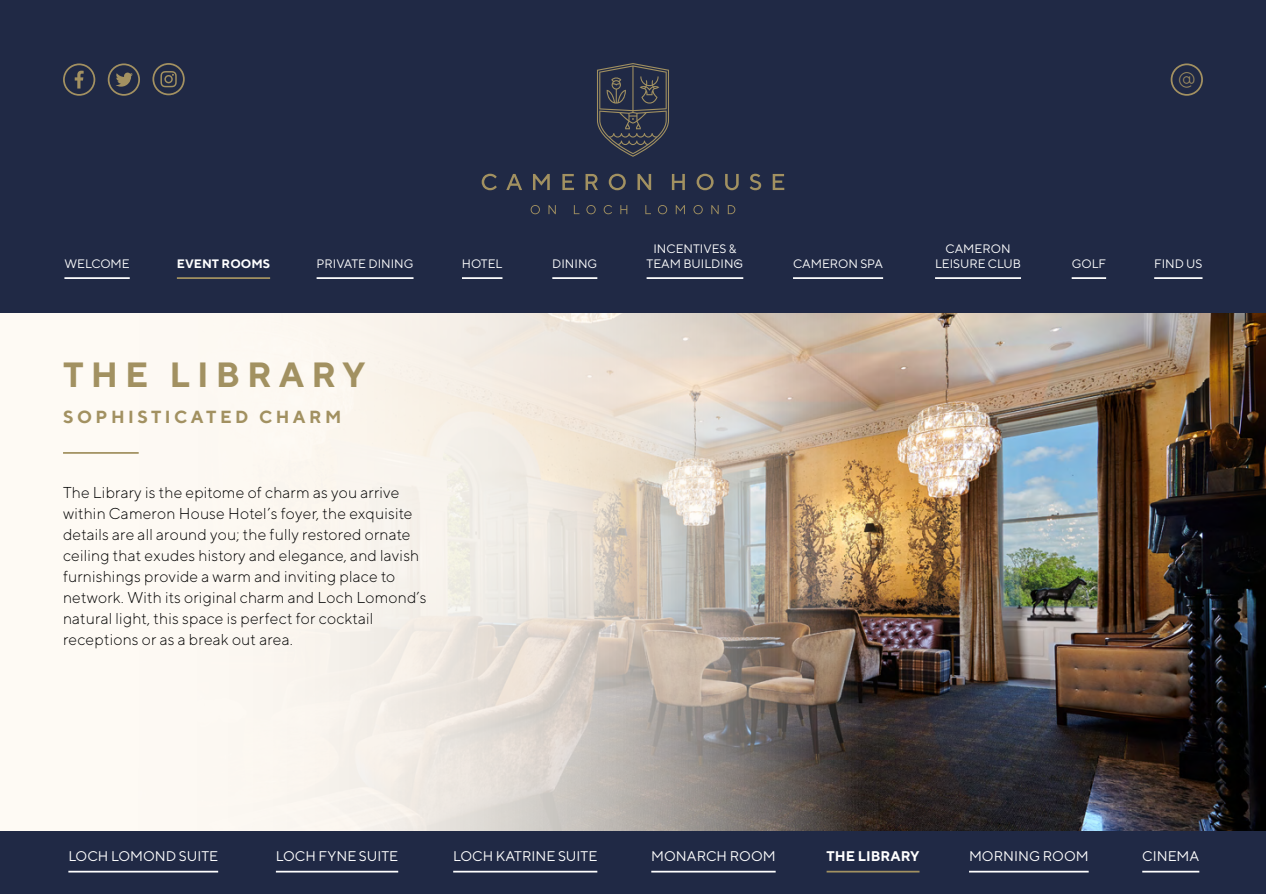
<style>
.page{position:relative;width:1266px;height:894px;background:#fff}
.page>*{position:absolute;margin:0;border:0;box-sizing:border-box;transform-origin:0 0}
.t1{font:700 35px "TT Norms";letter-spacing:.2em;color:#a29161}
.t2{font:300 20.3px "TT Norms";color:#a39161}
.t3{font:700 17.5px "TT Norms";letter-spacing:.2em;color:#a29161}
.t4{font:300 15.75px/21px "TT Norms";letter-spacing:.01em;color:#000}
.t5{font:14px "TT Norms";color:#fff}
.t6{font:700 14px "TT Norms";color:#fff}
.t7{font:12.25px/14.7px "TT Norms";color:#fff;text-align:center}
.t8{font:700 12.25px "TT Norms";color:#fff}
</style>
<div class="page">
<div style="left:0;top:0;width:1265px;height:893px;background:#202945"></div>
<svg style="left:481px;top:174px;width:15px;height:16px"></svg>
<svg style="left:506px;top:174px;width:16px;height:16px"></svg>
<svg style="left:533px;top:174px;width:16px;height:16px"></svg>
<svg style="left:562px;top:174px;width:12px;height:16px"></svg>
<svg style="left:585px;top:174px;width:12px;height:16px"></svg>
<svg style="left:608px;top:174px;width:17px;height:16px"></svg>
<svg style="left:637px;top:174px;width:14px;height:16px"></svg>
<svg style="left:671px;top:174px;width:13px;height:16px"></svg>
<svg style="left:696px;top:174px;width:17px;height:16px"></svg>
<svg style="left:725px;top:174px;width:13px;height:16px"></svg>
<svg style="left:749px;top:174px;width:12px;height:16px"></svg>
<svg style="left:772px;top:174px;width:12px;height:16px"></svg>
<svg style="left:530px;top:205px;width:10px;height:9px"></svg>
<svg style="left:548px;top:205px;width:7px;height:9px"></svg>
<svg style="left:573px;top:205px;width:6px;height:9px"></svg>
<svg style="left:586px;top:205px;width:9px;height:9px"></svg>
<svg style="left:603px;top:205px;width:9px;height:9px"></svg>
<svg style="left:620px;top:205px;width:7px;height:9px"></svg>
<svg style="left:645px;top:205px;width:5px;height:9px"></svg>
<svg style="left:658px;top:205px;width:9px;height:9px"></svg>
<svg style="left:675px;top:205px;width:9px;height:9px"></svg>
<svg style="left:693px;top:205px;width:9px;height:9px"></svg>
<svg style="left:711px;top:205px;width:7px;height:9px"></svg>
<svg style="left:727px;top:205px;width:8px;height:9px"></svg>
<svg style="left:597px;top:63px;width:72px;height:94px"></svg>
<div style="left:63px;top:63px;width:32px;height:33px;border:2px solid #a39161;border-radius:50%"></div>
<svg style="left:75px;top:71px;width:9px;height:17px"></svg>
<div style="left:108px;top:63px;width:32px;height:33px;border:2px solid #a39161;border-radius:50%"></div>
<svg style="left:116px;top:73px;width:17px;height:14px"></svg>
<div style="left:152px;top:63px;width:33px;height:32px;border:2px solid #a39161;border-radius:50%"></div>
<svg style="left:160px;top:71px;width:17px;height:16px"></svg>
<div style="left:1170px;top:63px;width:32px;height:33px;border:2px solid #a39161;border-radius:50%"></div>
<img style="left:877px;top:313px;width:388px;height:518px">
<svg style="left:0;top:313px;width:877px;height:518px;background:#e0d9cf"></svg>
<hr style="left:826px;top:870px;width:93px;height:2px;background:#a29161">
<hr style="left:63px;top:452px;width:76px;height:1px;background:#a29161">
<hr style="left:64px;top:277px;width:66px;height:2px;background:#fff">
<hr style="left:177px;top:277px;width:93px;height:2px;background:#a29161">
<hr style="left:316px;top:277px;width:97px;height:2px;background:#fff">
<hr style="left:462px;top:277px;width:40px;height:2px;background:#fff">
<hr style="left:552px;top:277px;width:45px;height:2px;background:#fff">
<hr style="left:792px;top:277px;width:90px;height:2px;background:#fff">
<hr style="left:1071px;top:277px;width:34px;height:2px;background:#fff">
<hr style="left:1153px;top:277px;width:49px;height:2px;background:#fff">
<hr style="left:934px;top:277px;width:86px;height:2px;background:#fff">
<hr style="left:646px;top:277px;width:97px;height:2px;background:#fff">
<hr style="left:968px;top:870px;width:120px;height:2px;background:#fff">
<hr style="left:1141px;top:870px;width:57px;height:2px;background:#fff">
<hr style="left:68px;top:870px;width:150px;height:2px;background:#fff">
<hr style="left:276px;top:870px;width:122px;height:2px;background:#fff">
<hr style="left:453px;top:870px;width:144px;height:2px;background:#fff">
<hr style="left:651px;top:870px;width:124px;height:2px;background:#fff">
<p class="t2" style="left:1177px;top:65px;width:20px">@</p>
<p class="t7" style="left:646px;top:241px;width:98px">INCENTIVES &amp;<br>TEAM BUILDING</p>
<p class="t7" style="left:934px;top:241px;width:87px">CAMERON<br>LEISURE CLUB</p>
<p class="t7" style="left:64px;top:255px;width:67px">WELCOME</p>
<p class="t8" style="left:177px;top:255px;width:95px">EVENT ROOMS</p>
<p class="t7" style="left:316px;top:255px;width:98px">PRIVATE DINING</p>
<p class="t7" style="left:462px;top:255px;width:42px">HOTEL</p>
<p class="t7" style="left:552px;top:255px;width:47px">DINING</p>
<p class="t7" style="left:792px;top:255px;width:92px">CAMERON SPA</p>
<p class="t7" style="left:1071px;top:255px;width:36px">GOLF</p>
<p class="t7" style="left:1153px;top:255px;width:50px">FIND US</p>
<p class="t1" style="left:63px;top:353px;width:304px">THE LIBRARY</p>
<p class="t3" style="left:63px;top:406px;width:280px">SOPHISTICATED CHARM</p>
<p class="t4" style="left:63px;top:481px;width:365px">The Library is the epitome of charm as you arrive within Cameron House Hotel’s foyer, the exquisite details are all around you; the fully restored ornate ceiling that exudes history and elegance, and lavish furnishings provide a warm and inviting place to network. With its original charm and Loch Lomond’s natural light, this space is perfect for cocktail receptions or as a break out area.</p>
<p class="t5" style="left:68px;top:847px;width:151px">LOCH LOMOND SUITE</p>
<p class="t5" style="left:276px;top:847px;width:124px">LOCH FYNE SUITE</p>
<p class="t5" style="left:453px;top:847px;width:146px">LOCH KATRINE SUITE</p>
<p class="t5" style="left:651px;top:847px;width:126px">MONARCH ROOM</p>
<p class="t5" style="left:968px;top:847px;width:121px">MORNING ROOM</p>
<p class="t5" style="left:1141px;top:847px;width:59px">CINEMA</p>
<p class="t6" style="left:826px;top:847px;width:94px">THE LIBRARY</p>
</div>
